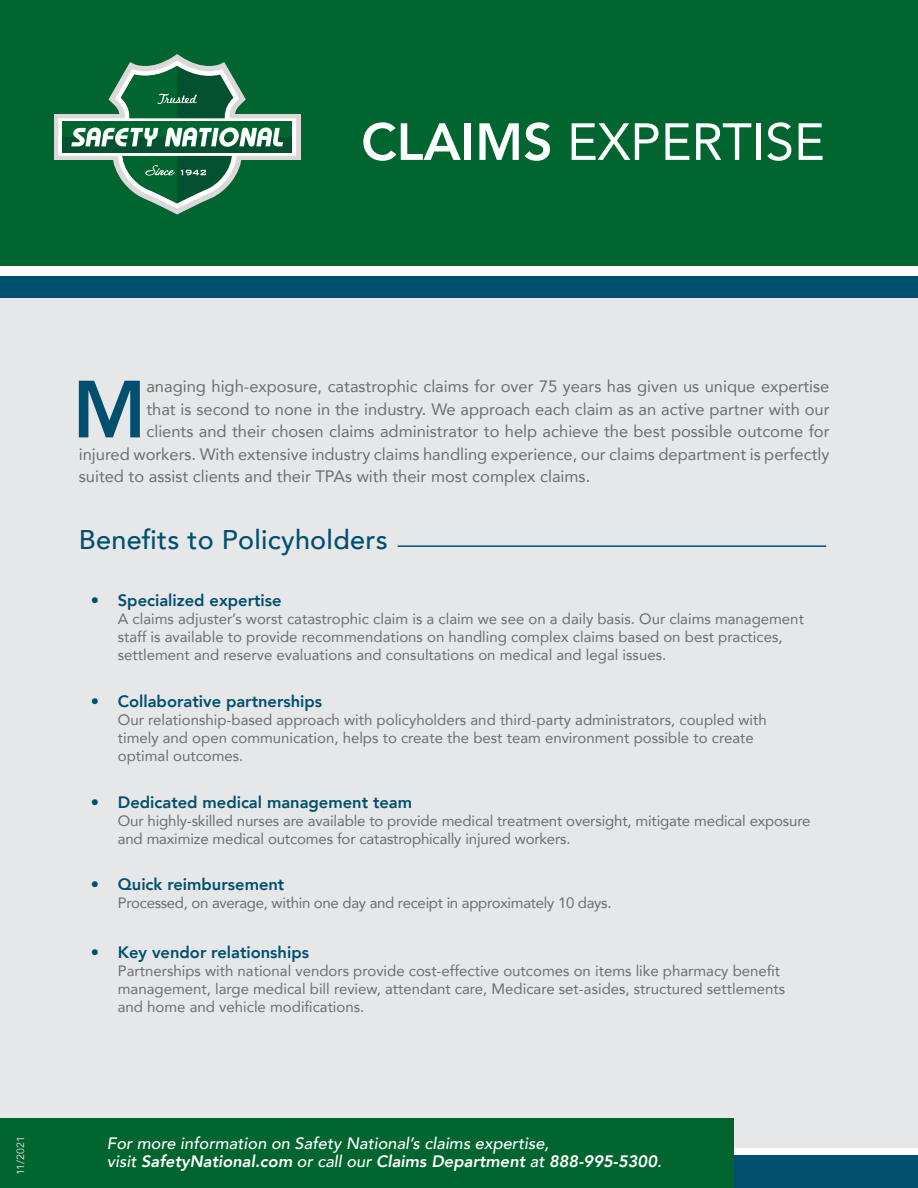
<style>
.page{position:relative;width:918px;height:1188px;background:#fff}
.page>*{position:absolute;margin:0;border:0;box-sizing:border-box;transform-origin:0 0}
.t1{font:800 80.1px "Avenir";color:#014f6e}
.t2{font:51.75px "Avenir";color:#fff}
.t3{font:500 27px "Avenir";letter-spacing:.01em;color:#014f6e}
.t4{font:16.5px "Avenir";color:#6c6d70}
.t5{font:800 16.5px "Avenir";color:#014f6e}
.t6{font:italic 800 16.5px "Avenir";color:#fff}
.t7{font:italic 500 16.5px "Avenir";color:#fff}
.t8{font:15px/18px "Avenir";color:#6c6d70}
.t9{font:15px "Avenir";letter-spacing:-.02em;color:#6c6d70}
.t10{font:10.5px "Avenir";color:#d1d2d4}
.s1{font-weight:800}
.s2{font-family:"Helvetica Neue";font-weight:300}
.s3{font-weight:500}
</style>
<div class="page">
<div style="left:0;top:292px;width:918px;height:856px;background:#e6e7e9"></div>
<div style="left:0;top:0;width:918px;height:266px;background:#00652e"></div>
<div style="left:0;top:276px;width:918px;height:22px;background:#014f6e"></div>
<div style="left:669px;top:1156px;width:249px;height:32px;background:#014f6e"></div>
<div style="left:0;top:1119px;width:733px;height:69px;background:#00652e"></div>
<hr style="left:398px;top:545px;width:428px;height:2px;background:#014f6e">
<div style="left:54px;top:114px;width:246px;height:46px;background:#dcd8d7"></div>
<svg style="left:58px;top:54px;width:238px;height:161px"></svg>
<p class="t2" style="left:361px;top:100px;width:465px"><span class="s1">CLAIMS</span> EXPERTISE</p>
<p class="t10" style="left:12px;top:1175px;width:40px;rotate:-90deg">11/2021</p>
<p class="t1" style="left:72px;top:347px;width:76px">M</p>
<p class="t4" style="left:146px;top:373px;width:685px">anaging high-exposure, catastrophic claims for over 75 years has given us unique expertise</p>
<p class="t4" style="left:146px;top:396px;width:685px">that is second to none in the industry. We approach each claim as an active partner with our</p>
<p class="t4" style="left:146px;top:418px;width:685px">clients and their chosen claims administrator to help achieve the best possible outcome for</p>
<p class="t4" style="left:79px;top:441px;width:752px">injured workers. With extensive industry claims handling experience, our claims department is perfectly</p>
<p class="t4" style="left:79px;top:463px;width:513px">suited to assist clients and their TPAs with their most complex claims.</p>
<p class="t3" style="left:79px;top:516px;width:310px">Benefits to Policyholders</p>
<p class="t5" style="left:91px;top:587px;width:192px"><span class="s2">•</span> Specialized expertise</p>
<p class="t8" style="left:118px;top:609px;width:688px">A claims adjuster’s worst catastrophic claim is a claim we see on a daily basis. Our claims management staff is available to provide recommendations on handling complex claims based on best practices, settlement and reserve evaluations and consultations on medical and legal issues.</p>
<p class="t5" style="left:91px;top:688px;width:233px"><span class="s2">•</span> Collaborative partnerships</p>
<p class="t8" style="left:118px;top:710px;width:650px">Our relationship-based approach with policyholders and third-party administrators, coupled with timely and open communication, helps to create the best team environment possible to create optimal outcomes.</p>
<p class="t5" style="left:91px;top:789px;width:323px"><span class="s2">•</span> Dedicated medical management team</p>
<p class="t8" style="left:118px;top:811px;width:694px">Our highly-skilled nurses are available to provide medical treatment oversight, mitigate medical exposure and maximize medical outcomes for catastrophically injured workers.</p>
<p class="t5" style="left:91px;top:872px;width:195px"><span class="s2">•</span> Quick reimbursement</p>
<p class="t9" style="left:118px;top:891px;width:495px">Processed, on average, within one day and receipt in approximately 10 days.</p>
<p class="t5" style="left:91px;top:939px;width:220px"><span class="s2">•</span> Key vendor relationships</p>
<p class="t8" style="left:118px;top:961px;width:669px">Partnerships with national vendors provide cost-effective outcomes on items like pharmacy benefit management, large medical bill review, attendant care, Medicare set-asides, structured settlements and home and vehicle modifications.</p>
<p class="t7" style="left:107px;top:1133px;width:444px">For more information on Safety National’s claims expertise,</p>
<p class="t6" style="left:107px;top:1151px;width:556px"><span class="s3">visit</span> SafetyNational.com <span class="s3">or call our</span> Claims Department <span class="s3">at</span> 888-995-5300<span class="s3">.</span></p>
</div>
